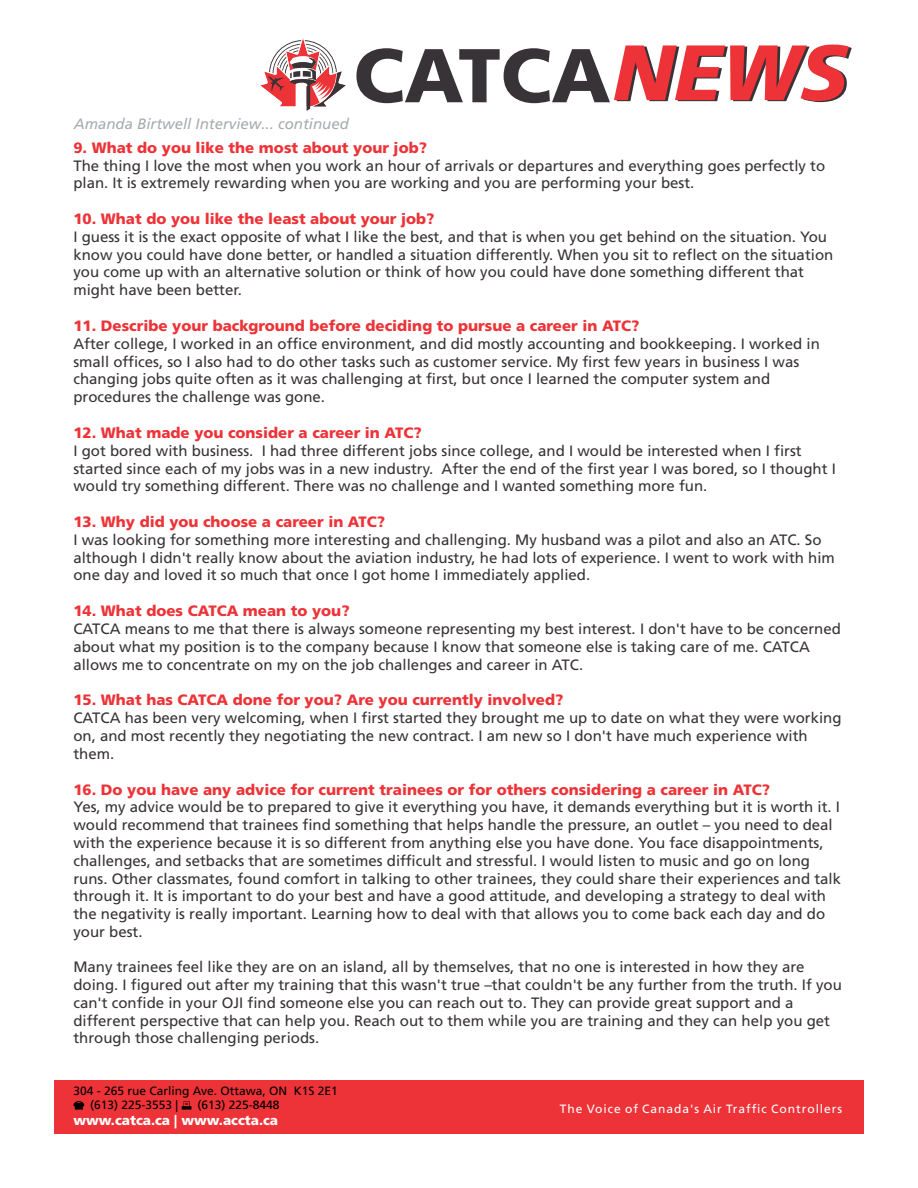
<style>
.page{position:relative;width:918px;height:1188px;background:#fff}
.page>*{position:absolute;margin:0;border:0;box-sizing:border-box;transform-origin:0 0}
.t1{font:700 76.05px "Frutiger";color:#383336}
.t2{font:15px/17.7px "Frutiger";color:#383336}
.t3{font:700 15px "Frutiger";color:#ed3338}
.t4{font:italic 15px "Frutiger";color:#a8abad}
.t5{font:700 13.5px "Frutiger";color:#fff}
.t6{font:12px/14.2px "Frutiger";color:#000}
.t7{font:12px "Frutiger";letter-spacing:.08em;color:#fff}
.s1{font-style:italic;font-size:78.3px}
</style>
<div class="page">
<div style="left:54px;top:1080px;width:810px;height:54px;background:#ed3338"></div>
<svg style="left:182px;top:1101px;width:9px;height:9px"></svg>
<svg style="left:73px;top:1101px;width:12px;height:9px"></svg>
<svg style="left:260px;top:39px;width:86px;height:72px"></svg>
<h1 class="t1" style="left:354px;top:30px;width:498px">CATCA<span class="s1">NEWS</span></h1>
<p class="t4" style="left:74px;top:115px;width:277px">Amanda Birtwell Interview... continued</p>
<p class="t3" style="left:73px;top:138px;width:355px">9. What do you like the most about your job?</p>
<p class="t2" style="left:73px;top:157px;width:753px">The thing I love the most when you work an hour of arrivals or departures and everything goes perfectly to plan. It is extremely rewarding when you are working and you are performing your best.</p>
<p class="t2" style="left:73px;top:228px;width:761px">I guess it is the exact opposite of what I like the best, and that is when you get behind on the situation. You know you could have done better, or handled a situation differently. When you sit to reflect on the situation you come up with an alternative solution or think of how you could have done something different that might have been better.</p>
<p class="t2" style="left:73px;top:335px;width:748px">After college, I worked in an office environment, and did mostly accounting and bookkeeping. I worked in small offices, so I also had to do other tasks such as customer service. My first few years in business I was changing jobs quite often as it was challenging at first, but once I learned the computer system and procedures the challenge was gone.</p>
<p class="t2" style="left:73px;top:442px;width:764px">I got bored with business. I had three different jobs since college, and I would be interested when I first started since each of my jobs was in a new industry. After the end of the first year I was bored, so I thought I would try something different. There was no challenge and I wanted something more fun.</p>
<p class="t2" style="left:73px;top:531px;width:763px">I was looking for something more interesting and challenging. My husband was a pilot and also an ATC. So although I didn't really know about the aviation industry, he had lots of experience. I went to work with him one day and loved it so much that once I got home I immediately applied.</p>
<p class="t2" style="left:73px;top:620px;width:769px">CATCA means to me that there is always someone representing my best interest. I don't have to be concerned about what my position is to the company because I know that someone else is taking care of me. CATCA allows me to concentrate on my on the job challenges and career in ATC.</p>
<p class="t2" style="left:73px;top:709px;width:770px">CATCA has been very welcoming, when I first started they brought me up to date on what they were working on, and most recently they negotiating the new contract. I am new so I don't have much experience with them.</p>
<p class="t3" style="left:73px;top:210px;width:363px">10. What do you like the least about your job?</p>
<p class="t3" style="left:73px;top:317px;width:568px">11. Describe your background before deciding to pursue a career in ATC?</p>
<p class="t3" style="left:73px;top:424px;width:350px">12. What made you consider a career in ATC?</p>
<p class="t3" style="left:73px;top:513px;width:313px">13. Why did you choose a career in ATC?</p>
<p class="t3" style="left:73px;top:602px;width:278px">14. What does CATCA mean to you?</p>
<p class="t3" style="left:73px;top:691px;width:491px">15. What has CATCA done for you? Are you currently involved?</p>
<p class="t3" style="left:73px;top:780px;width:698px">16. Do you have any advice for current trainees or for others considering a career in ATC?</p>
<p class="t2" style="left:73px;top:798px;width:769px">Yes, my advice would be to prepared to give it everything you have, it demands everything but it is worth it. I would recommend that trainees find something that helps handle the pressure, an outlet – you need to deal with the experience because it is so different from anything else you have done. You face disappointments, challenges, and setbacks that are sometimes difficult and stressful. I would listen to music and go on long runs. Other classmates, found comfort in talking to other trainees, they could share their experiences and talk through it. It is important to do your best and have a good attitude, and developing a strategy to deal with the negativity is really important. Learning how to deal with that allows you to come back each day and do your best.</p>
<p class="t2" style="left:73px;top:958px;width:770px">Many trainees feel like they are on an island, all by themselves, that no one is interested in how they are doing. I figured out after my training that this wasn't true –that couldn't be any further from the truth. If you can't confide in your OJI find someone else you can reach out to. They can provide great support and a different perspective that can help you. Reach out to them while you are training and they can help you get through those challenging periods.</p>
<p class="t6" style="left:90px;top:1084px;width:249px;text-indent:-17px">304 - 265 rue Carling Ave. Ottawa, ON K1S 2E1 (613) 225-3553 |</p>
<p class="t6" style="left:198px;top:1098px;width:84px">(613) 225-8448</p>
<p class="t5" style="left:73px;top:1112px;width:206px">www.catca.ca | www.accta.ca</p>
<p class="t7" style="left:560px;top:1102px;width:284px">The Voice of Canada's Air Traffic Controllers</p>
</div>
